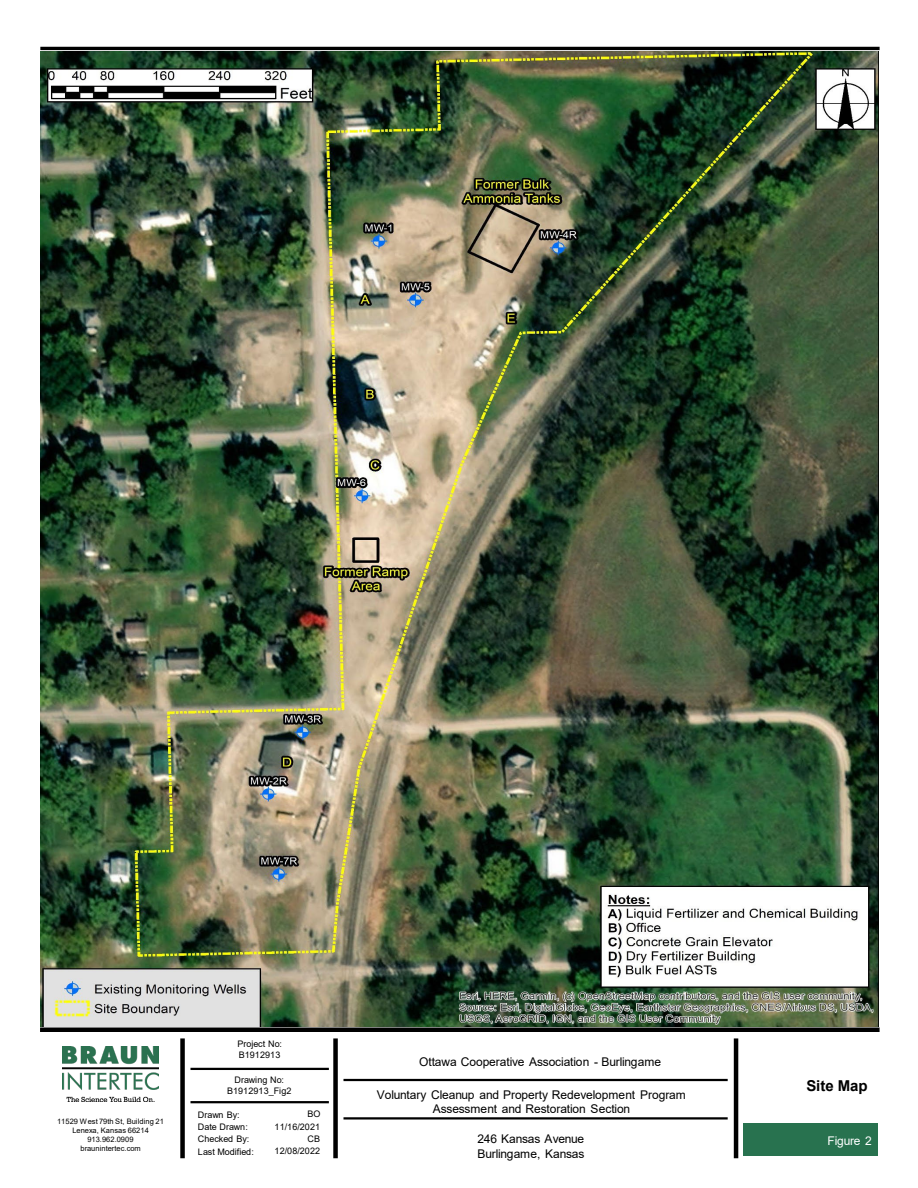
<style>
.page{position:relative;width:918px;height:1188px;background:#fff}
.page>*{position:absolute;margin:0;border:0;box-sizing:border-box;transform-origin:0 0}
.t1{font:700 15px "Arial";color:#000}
.t2{font:12px "Arial";letter-spacing:-.005em;color:#000}
.t3{font:12px "Arial";letter-spacing:-.01em;color:#fff}
.t4{font:9px "Arial";letter-spacing:.01em;color:#000}
.t5{font:9px "Arial";letter-spacing:-.01em;color:#000}
.t6{font:7.5px "Arial";letter-spacing:.005em;color:#000}
</style>
<div class="page">
<div style="left:743px;top:1124px;width:135px;height:32px;background:#28724f"></div>
<hr style="left:40px;top:1028px;width:840px;height:4px;background:#000">
<div style="left:180px;top:1038px;width:5px;height:120px;background:#000"></div>
<div style="left:333px;top:1038px;width:5px;height:120px;background:#000"></div>
<hr style="left:734px;top:1038px;width:4px;height:120px;background:#000">
<hr style="left:190px;top:1068px;width:139px;height:2px;background:#000">
<hr style="left:190px;top:1101px;width:139px;height:2px;background:#000">
<hr style="left:344px;top:1079px;width:384px;height:2px;background:#000">
<hr style="left:344px;top:1117px;width:384px;height:3px;background:#000">
<img style="left:63px;top:1046px;width:96px;height:56px">
<hr style="left:40px;top:47px;width:840px;height:3px;background:#000">
<img style="left:41px;top:52px;width:838px;height:975px">
<p class="t6" style="left:57px;top:1116px;width:108px">11529 West 79th St, Building 21</p>
<p class="t6" style="left:72px;top:1125px;width:78px">Lenexa, Kansas 66214</p>
<p class="t6" style="left:87px;top:1134px;width:48px">913.962.0909</p>
<p class="t6" style="left:80px;top:1143px;width:62px">braunintertec.com</p>
<p class="t4" style="left:238px;top:1038px;width:46px">Project No:</p>
<p class="t4" style="left:239px;top:1049px;width:43px">B1912913</p>
<p class="t4" style="left:235px;top:1073px;width:51px">Drawing No:</p>
<p class="t4" style="left:227px;top:1084px;width:66px">B1912913_Fig2</p>
<p class="t4" style="left:198px;top:1108px;width:43px">Drawn By:</p>
<p class="t5" style="left:198px;top:1121px;width:51px">Date Drawn:</p>
<p class="t4" style="left:198px;top:1133px;width:53px">Checked By:</p>
<p class="t4" style="left:198px;top:1145px;width:57px">Last Modified:</p>
<p class="t4" style="left:307px;top:1108px;width:15px">BO</p>
<p class="t4" style="left:275px;top:1120px;width:47px">11/16/2021</p>
<p class="t4" style="left:308px;top:1133px;width:14px">CB</p>
<p class="t4" style="left:275px;top:1145px;width:47px">12/08/2022</p>
<p class="t2" style="left:419px;top:1053px;width:244px">Ottawa Cooperative Association - Burlingame</p>
<p class="t2" style="left:377px;top:1086px;width:311px">Voluntary Cleanup and Property Redevelopment Program</p>
<p class="t2" style="left:433px;top:1100px;width:199px">Assessment and Restoration Section</p>
<p class="t2" style="left:477px;top:1131px;width:108px">246 Kansas Avenue</p>
<p class="t2" style="left:477px;top:1145px;width:109px">Burlingame, Kansas</p>
<p class="t1" style="left:806px;top:1075px;width:63px">Site Map</p>
<p class="t3" style="left:828px;top:1133px;width:46px">Figure 2</p>
</div>
